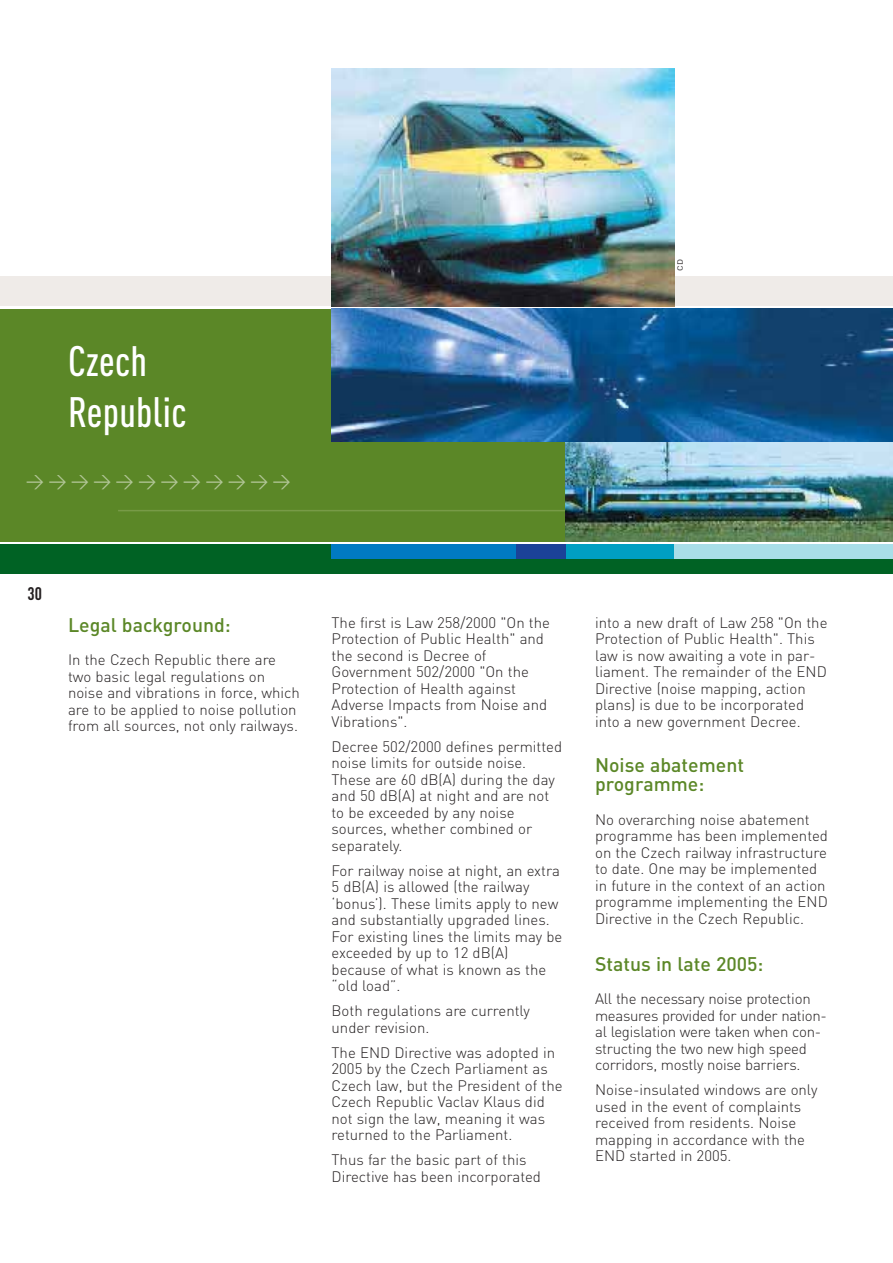
<style>
.page{position:relative;width:893px;height:1263px;background:#fff}
.page>*{position:absolute;margin:0;border:0;box-sizing:border-box;transform-origin:0 0}
.t1{font:500 42px/50.4px "DIN Cond";letter-spacing:.01em;color:#fff}
.t2{font:500 19.5px/19.5px "DIN";color:#5b8727}
.t3{font:18px "DIN";color:#b2c697}
.t4{font:700 18px "DIN Cond";color:#231f20}
.t5{font:300 15px/16.5px "DIN";color:#231f20}
.t6{font:7.5px "DIN";color:#231f20;scale:1.2 1}
</style>
<div class="page">
<div style="left:0;top:309px;width:893px;height:232px;background:#5b8727"></div>
<div style="left:0;top:544px;width:893px;height:30px;background:#006224"></div>
<div style="left:0;top:276px;width:893px;height:30px;background:#efebe8"></div>
<hr style="left:118px;top:510px;width:775px;height:1px;background:#779a47">
<div style="left:332px;top:544px;width:184px;height:14px;background:#007ac2"></div>
<div style="left:516px;top:544px;width:51px;height:14px;background:#1b4298"></div>
<div style="left:566px;top:544px;width:108px;height:14px;background:#009fc2"></div>
<div style="left:674px;top:544px;width:219px;height:14px;background:#a8dee8"></div>
<img style="left:565px;top:441px;width:328px;height:100px">
<img style="left:332px;top:68px;width:342px;height:238px">
<img style="left:332px;top:309px;width:561px;height:132px">
<h1 class="t1" style="left:68px;top:340px;width:120px">Czech<br>Republic</h1>
<p class="t3" style="left:26px;top:475px;width:267px">&gt;&gt;&gt;&gt;&gt;&gt;&gt;&gt;&gt;&gt;&gt;&gt;</p>
<p class="t6" style="left:677px;top:271px;width:11px;rotate:-90deg">CD</p>
<p class="t4" style="left:28px;top:588px;width:16px">30</p>
<h2 class="t2" style="left:68px;top:617px;width:164px">Legal background:</h2>
<p class="t5" style="left:68px;top:654px;width:233px">In the Czech Republic there are two basic legal regulations on noise and vibrations in force, which are to be applied to noise pollution from all sources, not only railways.</p>
<p class="t5" style="left:332px;top:616px;width:220px">The first is Law 258/2000 "On the<br>Protection of Public Health" and the second is Decree of<br>Government 502/2000 "On the<br>Protection of Health against<br>Adverse Impacts from Noise and<br>Vibrations".</p>
<p class="t5" style="left:332px;top:740px;width:232px">Decree 502/2000 defines permitted noise limits for outside noise.<br>These are 60 dB(A) during the day and 50 dB(A) at night and are not to be exceeded by any noise sources, whether combined or separately.</p>
<p class="t5" style="left:332px;top:864px;width:232px">For railway noise at night, an extra<br>5 dB(A) is allowed (the railway ‘bonus’). These limits apply to new and substantially upgraded lines.<br>For existing lines the limits may be exceeded by up to 12 dB(A) because of what is known as the “old load”.</p>
<p class="t5" style="left:332px;top:1004px;width:200px">Both regulations are currently under revision.</p>
<p class="t5" style="left:332px;top:1046px;width:233px">The END Directive was adopted in<br>2005 by the Czech Parliament as<br>Czech law, but the President of the<br>Czech Republic Vaclav Klaus did not sign the law, meaning it was returned to the Parliament.</p>
<p class="t5" style="left:332px;top:1153px;width:211px">Thus far the basic part of this<br>Directive has been incorporated</p>
<p class="t5" style="left:595px;top:616px;width:234px">into a new draft of Law 258 "On the<br>Protection of Public Health". This law is now awaiting a vote in par&shy;liament. The remainder of the END<br>Directive (noise mapping, action plans) is due to be incorporated into a new government Decree.</p>
<h2 class="t2" style="left:595px;top:757px;width:150px">Noise abatement programme:</h2>
<p class="t5" style="left:595px;top:813px;width:234px">No overarching noise abatement programme has been implemented on the Czech railway infrastructure to date. One may be implemented in future in the context of an action programme implementing the END Directive in the Czech Republic.</p>
<h2 class="t2" style="left:595px;top:956px;width:170px">Status in late 2005:</h2>
<p class="t5" style="left:595px;top:993px;width:233px">All the necessary noise protection measures provided for under nation&shy;al legislation were taken when con&shy;structing the two new high speed corridors, mostly noise barriers.</p>
<p class="t5" style="left:595px;top:1084px;width:224px">Noise-insulated windows are only used in the event of complaints received from residents. Noise mapping in accordance with the<br>END started in 2005.</p>
</div>
